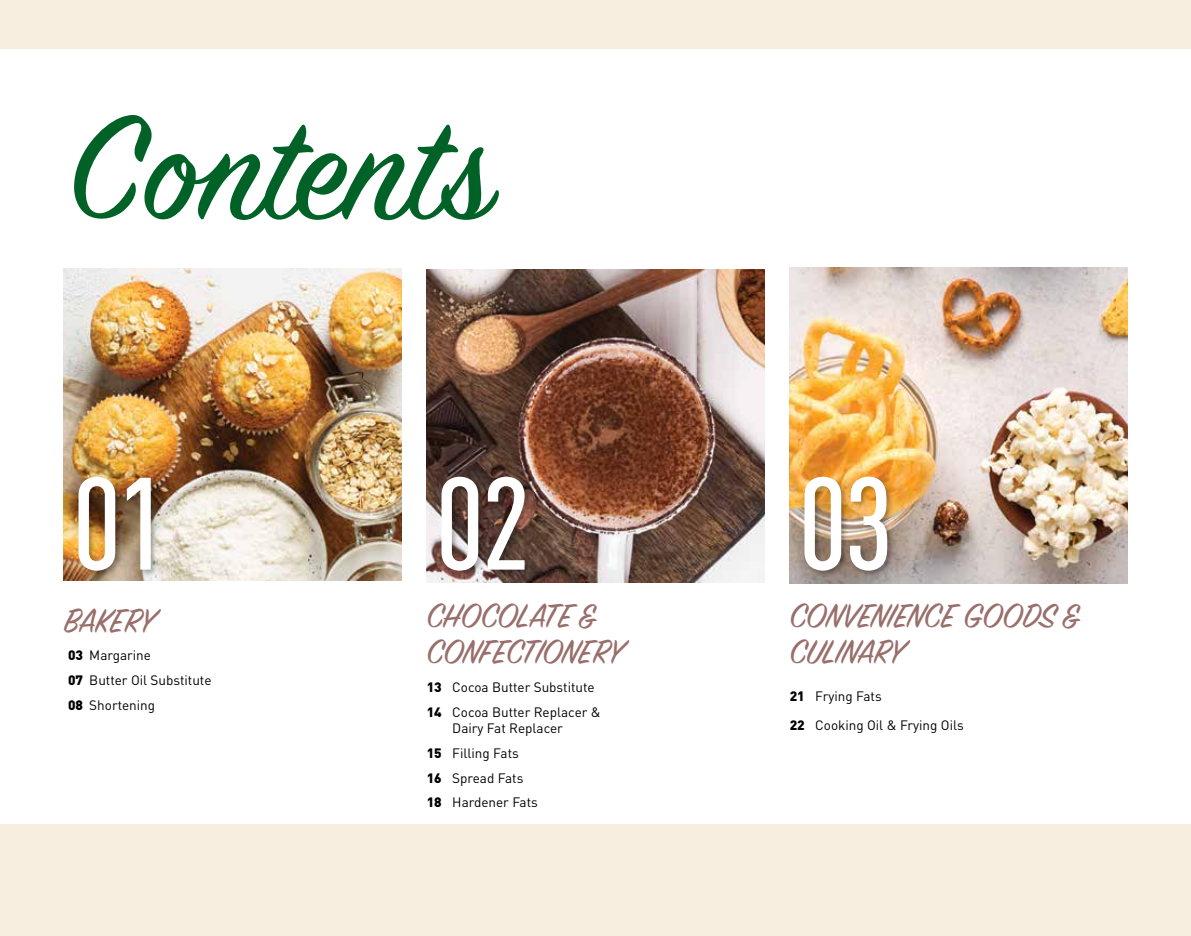
<style>
.page{position:relative;width:1191px;height:936px;background:#fff}
.page>*{position:absolute;margin:0;border:0;box-sizing:border-box;transform-origin:0 0}
.t1{font:161.7px "Sign Painter House Script";color:#006227}
.t2{font:500 129px "DIN Cond";color:#fff}
.t3{font:37.5px/36px "Sign Painter House Script";letter-spacing:-.005em;color:#996f6c}
.t4{font:13.5px/24.8px "DIN";color:#000}
.s1{font-weight:900}
</style>
<div class="page">
<div style="left:0;top:0;width:1191px;height:49px;background:#f8eee0"></div>
<div style="left:0;top:824px;width:1191px;height:111px;background:#f8eee0"></div>
<img style="left:64px;top:268px;width:337px;height:313px">
<img style="left:427px;top:269px;width:337px;height:313px">
<img style="left:789px;top:268px;width:338px;height:315px">
<div style="left:440px;top:475px;width:92px;height:102px;background:#000;opacity:.3"></div>
<div style="left:803px;top:475px;width:91px;height:102px;background:#000;opacity:.3"></div>
<div style="left:77px;top:475px;width:82px;height:102px;background:#000;opacity:.3"></div>
<h1 class="t1" style="left:69px;top:70px;width:435px">CONTENTS</h1>
<h2 class="t2" style="left:72px;top:447px;width:97px">01</h2>
<h2 class="t2" style="left:435px;top:447px;width:97px">02</h2>
<h2 class="t2" style="left:798px;top:447px;width:97px">03</h2>
<h3 class="t3" style="left:64px;top:605px;width:93px">BAKERY</h3>
<p class="t4" style="left:68px;top:643px;width:145px"><span class="s1">03</span> Margarine<br><span class="s1">07</span> Butter Oil Substitute<br><span class="s1">08</span> Shortening</p>
<h3 class="t3" style="left:427px;top:601px;width:172px">CHOCOLATE &amp;<br>CONFECTIONERY</h3>
<p class="t4" style="left:427px;top:674px;width:176px"><span class="s1">13</span> Cocoa Butter Substitute<br><span class="s1">14</span> Cocoa Butter Replacer &amp;</p>
<p class="t4" style="left:427px;top:715px;width:138px;text-indent:26px">Dairy Fat Replacer<br><span class="s1">15</span> Filling Fats<br><span class="s1">16</span> Spread Fats<br><span class="s1">18</span> Hardener Fats</p>
<h3 class="t3" style="left:789px;top:601px;width:293px">CONVENIENCE GOO DS &amp;<br>CULINARY</h3>
<p class="t4" style="left:789px;top:681px;width:175px;line-height:29px"><span class="s1">21</span> Frying Fats<br><span class="s1">22</span> Cooking Oil &amp; Frying Oils</p>
</div>
